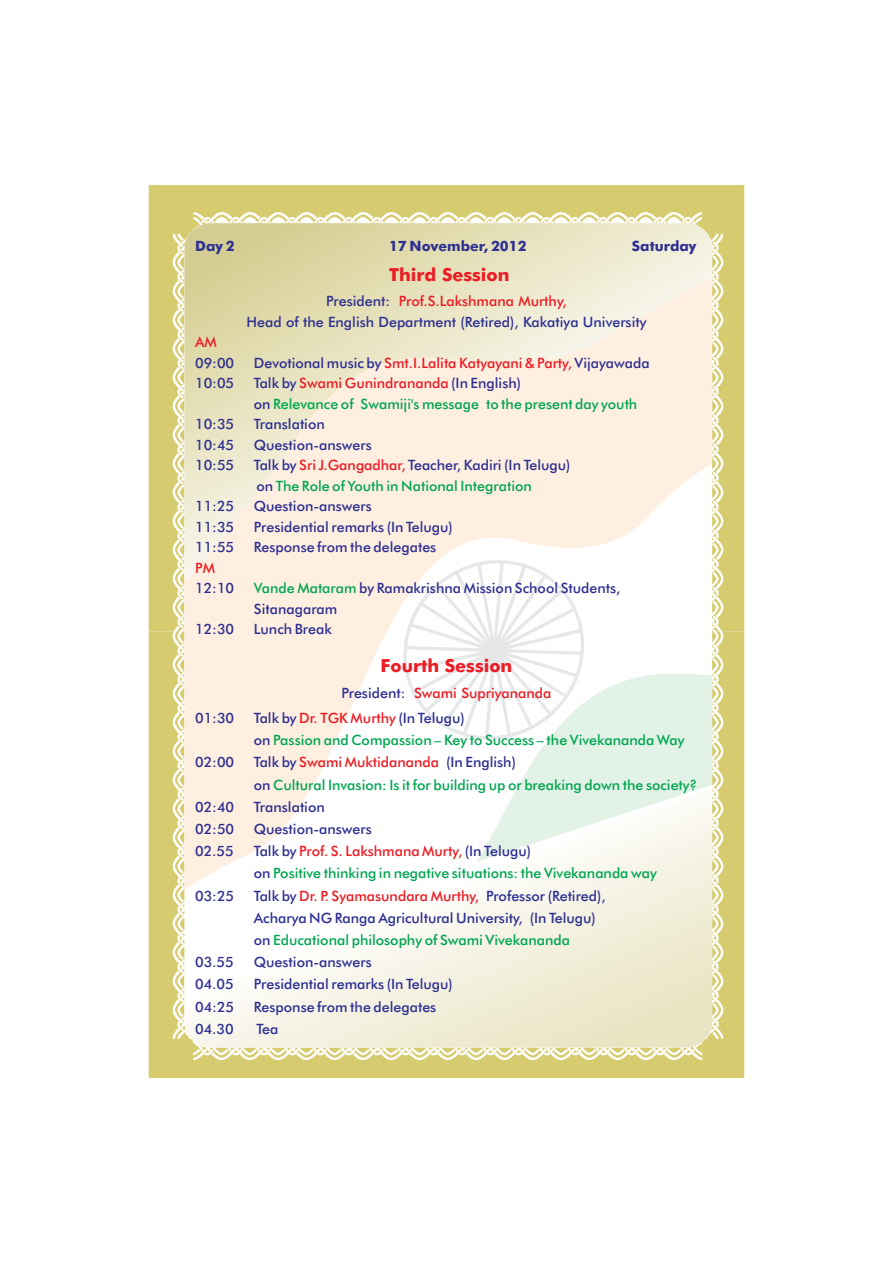
<style>
.page{position:relative;width:893px;height:1263px;background:#fff}
.page>*{position:absolute;margin:0;border:0;box-sizing:border-box;transform-origin:0 0}
.t1{font:500 18px "Futura BT";color:#ed1c24}
.t2{font:500 14.25px/20.5px "Futura BT";color:#2e3092}
.t3{font:500 14.25px/22.2px "Futura BT";color:#00a650}
.t4{font:500 14.25px "Futura BT";color:#ed1c24}
.t5{font:500 14.25px "Futura BT";color:#2e3092}
.s1{color:#2e3092}
.s2{color:#ed1c24}
.s3{color:#00a650}
</style>
<div class="page">
<svg style="left:149px;top:632px;width:595px;height:446px;background:#dcd386"></svg>
<svg style="left:149px;top:185px;width:595px;height:447px;background:#dbd283"></svg>
<img style="left:184px;top:583px;width:528px;height:206px">
<img style="left:476px;top:611px;width:236px;height:178px">
<svg style="left:364px;top:583px;width:260px;height:197px"></svg>
<svg style="left:184px;top:223px;width:528px;height:360px;background:#f4ead3"></svg>
<svg style="left:184px;top:789px;width:528px;height:258px"></svg>
<p class="t5" style="left:195px;top:241px;width:41px">Day 2</p>
<p class="t5" style="left:389px;top:241px;width:139px">17 November, 2012</p>
<p class="t5" style="left:632px;top:241px;width:66px">Saturday</p>
<p class="t1" style="left:389px;top:267px;width:122px">Third Session</p>
<p class="t4" style="left:195px;top:337px;width:23px">AM</p>
<p class="t4" style="left:399px;top:296px;width:169px">Prof.S.Lakshmana Murthy,</p>
<p class="t2" style="left:246px;top:292px;width:401px;text-indent:80px">President:<br>Head of the English Department (Retired), Kakatiya University</p>
<p class="t2" style="left:195px;top:354px;width:41px">09:00</p>
<p class="t4" style="left:254px;top:357px;width:397px"><span class="s1">Devotional music by</span> Smt.I.Lalita Katyayani &amp; Party, <span class="s1">Vijayawada</span></p>
<p class="t2" style="left:195px;top:374px;width:41px">10:05</p>
<p class="t3" style="left:254px;top:374px;width:385px;line-height:20.5px"><span class="s1">Talk by</span> <span class="s2">Swami Gunindrananda</span> <span class="s1">(In English)<br>on</span> Relevance of Swamiji's message to the present day youth</p>
<p class="t2" style="left:195px;top:415px;width:41px">10:35</p>
<p class="t2" style="left:254px;top:415px;width:72px">Translation</p>
<p class="t2" style="left:195px;top:436px;width:41px">10:45</p>
<p class="t2" style="left:254px;top:436px;width:119px">Question-answers</p>
<p class="t2" style="left:195px;top:456px;width:41px">10:55</p>
<p class="t3" style="left:254px;top:456px;width:318px;line-height:20.5px"><span class="s1">Talk by</span> <span class="s2">Sri J.Gangadhar,</span> <span class="s1">Teacher, Kadiri (In Telugu) on</span> The Role of Youth in National Integration</p>
<p class="t2" style="left:195px;top:497px;width:41px">11:25</p>
<p class="t2" style="left:254px;top:497px;width:119px">Question-answers</p>
<p class="t2" style="left:195px;top:518px;width:41px">11:35</p>
<p class="t2" style="left:254px;top:518px;width:200px">Presidential remarks (In Telugu)</p>
<p class="t2" style="left:195px;top:538px;width:41px">11:55</p>
<p class="t2" style="left:254px;top:538px;width:184px">Response from the delegates</p>
<p class="t2" style="left:195px;top:579px;width:41px">12:10</p>
<p class="t2" style="left:254px;top:579px;width:368px"><span class="s3">Vande Mataram</span> by Ramakrishna Mission School Students,<br>Sitanagaram</p>
<p class="t2" style="left:195px;top:620px;width:41px">12:30</p>
<p class="t2" style="left:254px;top:620px;width:79px">Lunch Break</p>
<p class="t4" style="left:195px;top:562px;width:21px">PM</p>
<p class="t1" style="left:380px;top:659px;width:133px">Fourth Session</p>
<p class="t2" style="left:341px;top:684px;width:65px">President:</p>
<p class="t4" style="left:414px;top:687px;width:139px">Swami Supriyananda</p>
<p class="t2" style="left:195px;top:709px;width:41px">01:30</p>
<p class="t3" style="left:254px;top:708px;width:432px"><span class="s1">Talk by</span> <span class="s2">Dr. TGK Murthy</span> <span class="s1">(In Telugu)<br>on</span> Passion and Compassion – Key to Success – the Vivekananda Way</p>
<p class="t2" style="left:195px;top:753px;width:41px">02:00</p>
<p class="t4" style="left:254px;top:757px;width:187px"><span class="s1">Talk by</span> Swami Muktidananda</p>
<p class="t3" style="left:254px;top:752px;width:445px;text-indent:192px"><span class="s1">(In English)<br>on</span> Cultural Invasion: Is it for building up or breaking down the society?</p>
<p class="t2" style="left:195px;top:798px;width:41px">02:40</p>
<p class="t2" style="left:254px;top:798px;width:72px">Translation</p>
<p class="t2" style="left:195px;top:820px;width:41px">02:50</p>
<p class="t2" style="left:254px;top:820px;width:119px">Question-answers</p>
<p class="t2" style="left:195px;top:842px;width:40px">02.55</p>
<p class="t3" style="left:254px;top:841px;width:404px"><span class="s1">Talk by</span> <span class="s2">Prof. S. Lakshmana Murty,</span> <span class="s1">(In Telugu)<br>on</span> Positive thinking in negative situations: the Vivekananda way</p>
<p class="t2" style="left:195px;top:886px;width:41px">03:25</p>
<p class="t4" style="left:254px;top:890px;width:227px"><span class="s1">Talk by</span> Dr. P. Syamasundara Murthy,</p>
<p class="t2" style="left:254px;top:886px;width:353px;line-height:22.2px;text-indent:232px">Professor (Retired),<br>Acharya NG Ranga Agricultural University, (In Telugu) on <span class="s3">Educational philosophy of Swami Vivekananda</span></p>
<p class="t2" style="left:195px;top:953px;width:40px">03.55</p>
<p class="t2" style="left:254px;top:953px;width:119px">Question-answers</p>
<p class="t2" style="left:195px;top:975px;width:40px">04.05</p>
<p class="t2" style="left:254px;top:975px;width:200px">Presidential remarks (In Telugu)</p>
<p class="t2" style="left:195px;top:997px;width:41px">04:25</p>
<p class="t2" style="left:254px;top:997px;width:184px">Response from the delegates</p>
<p class="t2" style="left:195px;top:1020px;width:40px">04.30</p>
<p class="t2" style="left:256px;top:1020px;width:24px">Tea</p>
</div>
